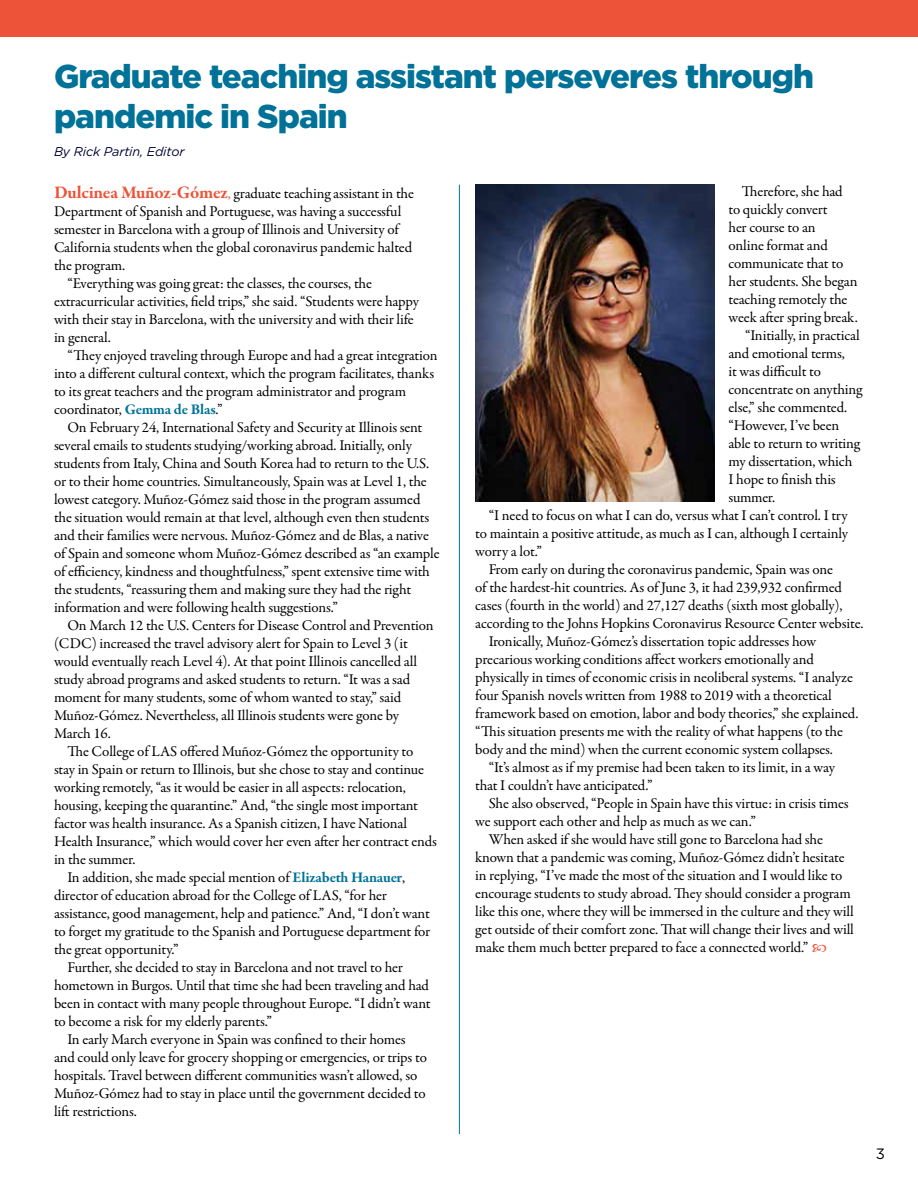
<style>
.page{position:relative;width:918px;height:1188px;background:#fff}
.page>*{position:absolute;margin:0;border:0;box-sizing:border-box;transform-origin:0 0}
.t1{font:900 33px/39.6px "Gotham";letter-spacing:-.03em;color:#007298}
.t2{font:15px "Garamond Premr Pro";letter-spacing:-.01em;color:#000}
.t3{font:15px "Gotham";color:#000}
.t4{font:italic 12.75px "Gotham";letter-spacing:-.01em;color:#003}
.s1{font-weight:700;font-size:18px;color:#ed5338}
.s2{color:#ed5338}
.s3{font-weight:700;color:#007298}
</style>
<div class="page">
<div style="left:0;top:0;width:918px;height:37px;background:#ed5338"></div>
<hr style="left:459px;top:185px;width:1px;height:949px;background:#007298">
<img style="left:475px;top:185px;width:240px;height:316px">
<h1 class="t1" style="left:54px;top:56px;width:762px">Graduate teaching assistant perseveres through pandemic in Spain</h1>
<p class="t4" style="left:54px;top:143px;width:132px">By Rick Partin, Editor</p>
<p class="t2" style="left:54px;top:184px;width:361px"><span class="s1">Dulcinea Muñoz-Gómez</span><span class="s2">,</span> graduate teaching assistant in the</p>
<p class="t2" style="left:54px;top:202px;width:349px">Department of Spanish and Portuguese, was having a successful</p>
<p class="t2" style="left:54px;top:220px;width:346px">semester in Barcelona with a group of Illinois and University of</p>
<p class="t2" style="left:54px;top:238px;width:360px">California students when the global coronavirus pandemic halted</p>
<p class="t2" style="left:54px;top:256px;width:73px">the program.</p>
<p class="t2" style="left:68px;top:274px;width:306px">“Everything was going great: the classes, the courses, the</p>
<p class="t2" style="left:54px;top:292px;width:366px">extracurricular activities, field trips,” she said. “Students were happy</p>
<p class="t2" style="left:54px;top:310px;width:361px">with their stay in Barcelona, with the university and with their life</p>
<p class="t2" style="left:54px;top:328px;width:58px">in general.</p>
<p class="t2" style="left:68px;top:346px;width:372px">“They enjoyed traveling through Europe and had a great integration</p>
<p class="t2" style="left:54px;top:364px;width:382px">into a different cultural context, which the program facilitates, thanks</p>
<p class="t2" style="left:54px;top:382px;width:354px">to its great teachers and the program administrator and program</p>
<p class="t2" style="left:54px;top:400px;width:170px">coordinator, <span class="s3">Gemma de Blas</span>.”</p>
<p class="t2" style="left:68px;top:418px;width:356px">On February 24, International Safety and Security at Illinois sent</p>
<p class="t2" style="left:54px;top:436px;width:359px">several emails to students studying/working abroad. Initially, only</p>
<p class="t2" style="left:54px;top:454px;width:377px">students from Italy, China and South Korea had to return to the U.S.</p>
<p class="t2" style="left:54px;top:472px;width:374px">or to their home countries. Simultaneously, Spain was at Level 1, the</p>
<p class="t2" style="left:54px;top:490px;width:368px">lowest category. Muñoz-Gómez said those in the program assumed</p>
<p class="t2" style="left:54px;top:508px;width:377px">the situation would remain at that level, although even then students</p>
<p class="t2" style="left:54px;top:526px;width:376px">and their families were nervous. Muñoz-Gómez and de Blas, a native</p>
<p class="t2" style="left:54px;top:544px;width:387px">of Spain and someone whom Muñoz-Gómez described as “an example</p>
<p class="t2" style="left:54px;top:562px;width:377px">of efficiency, kindness and thoughtfulness,” spent extensive time with</p>
<p class="t2" style="left:54px;top:580px;width:359px">the students, “reassuring them and making sure they had the right</p>
<p class="t2" style="left:54px;top:598px;width:286px">information and were following health suggestions.”</p>
<p class="t2" style="left:68px;top:616px;width:368px">On March 12 the U.S. Centers for Disease Control and Prevention</p>
<p class="t2" style="left:54px;top:634px;width:355px">(CDC) increased the travel advisory alert for Spain to Level 3 (it</p>
<p class="t2" style="left:54px;top:652px;width:365px">would eventually reach Level 4). At that point Illinois cancelled all</p>
<p class="t2" style="left:54px;top:670px;width:358px">study abroad programs and asked students to return. “It was a sad</p>
<p class="t2" style="left:54px;top:688px;width:349px">moment for many students, some of whom wanted to stay,” said</p>
<p class="t2" style="left:54px;top:706px;width:346px">Muñoz-Gómez. Nevertheless, all Illinois students were gone by</p>
<p class="t2" style="left:54px;top:724px;width:58px">March 16.</p>
<p class="t2" style="left:68px;top:742px;width:347px">The College of LAS offered Muñoz-Gómez the opportunity to</p>
<p class="t2" style="left:54px;top:760px;width:372px">stay in Spain or return to Illinois, but she chose to stay and continue</p>
<p class="t2" style="left:54px;top:778px;width:353px">working remotely, “as it would be easier in all aspects: relocation,</p>
<p class="t2" style="left:54px;top:796px;width:366px">housing, keeping the quarantine.” And, “the single most important</p>
<p class="t2" style="left:54px;top:814px;width:355px">factor was health insurance. As a Spanish citizen, I have National</p>
<p class="t2" style="left:54px;top:832px;width:384px">Health Insurance,” which would cover her even after her contract ends</p>
<p class="t2" style="left:54px;top:850px;width:83px">in the summer.</p>
<p class="t2" style="left:68px;top:868px;width:339px">In addition, she made special mention of <span class="s3">Elizabeth Hanauer</span>,</p>
<p class="t2" style="left:54px;top:886px;width:334px">director of education abroad for the College of LAS, “for her</p>
<p class="t2" style="left:54px;top:904px;width:377px">assistance, good management, help and patience.” And, “I don’t want</p>
<p class="t2" style="left:54px;top:922px;width:378px">to forget my gratitude to the Spanish and Portuguese department for</p>
<p class="t2" style="left:54px;top:940px;width:126px">the great opportunity.”</p>
<p class="t2" style="left:68px;top:958px;width:337px">Further, she decided to stay in Barcelona and not travel to her</p>
<p class="t2" style="left:54px;top:976px;width:377px">hometown in Burgos. Until that time she had been traveling and had</p>
<p class="t2" style="left:54px;top:994px;width:378px">been in contact with many people throughout Europe. “I didn’t want</p>
<p class="t2" style="left:54px;top:1012px;width:219px">to become a risk for my elderly parents.”</p>
<p class="t2" style="left:68px;top:1030px;width:340px">In early March everyone in Spain was confined to their homes</p>
<p class="t2" style="left:54px;top:1048px;width:374px">and could only leave for grocery shopping or emergencies, or trips to</p>
<p class="t2" style="left:54px;top:1066px;width:365px">hospitals. Travel between different communities wasn’t allowed, so</p>
<p class="t2" style="left:54px;top:1084px;width:373px">Muñoz-Gómez had to stay in place until the government decided to</p>
<p class="t2" style="left:54px;top:1102px;width:84px">lift restrictions.</p>
<p class="t2" style="left:742px;top:182px;width:102px">Therefore, she had</p>
<p class="t2" style="left:728px;top:200px;width:101px">to quickly convert</p>
<p class="t2" style="left:728px;top:218px;width:89px">her course to an</p>
<p class="t2" style="left:728px;top:236px;width:101px">online format and</p>
<p class="t2" style="left:728px;top:254px;width:116px">communicate that to</p>
<p class="t2" style="left:728px;top:272px;width:131px">her students. She began</p>
<p class="t2" style="left:728px;top:290px;width:120px">teaching remotely the</p>
<p class="t2" style="left:728px;top:308px;width:131px">week after spring break.</p>
<p class="t2" style="left:745px;top:326px;width:116px">“Initially, in practical</p>
<p class="t2" style="left:728px;top:344px;width:118px">and emotional terms,</p>
<p class="t2" style="left:728px;top:362px;width:94px">it was difficult to</p>
<p class="t2" style="left:728px;top:380px;width:135px">concentrate on anything</p>
<p class="t2" style="left:728px;top:398px;width:120px">else,” she commented.</p>
<p class="t2" style="left:728px;top:416px;width:112px">“However, I’ve been</p>
<p class="t2" style="left:728px;top:434px;width:133px">able to return to writing</p>
<p class="t2" style="left:728px;top:452px;width:125px">my dissertation, which</p>
<p class="t2" style="left:728px;top:470px;width:109px">I hope to finish this</p>
<p class="t2" style="left:728px;top:488px;width:48px">summer.</p>
<p class="t2" style="left:489px;top:506px;width:360px">“I need to focus on what I can do, versus what I can’t control. I try</p>
<p class="t2" style="left:475px;top:524px;width:374px">to maintain a positive attitude, as much as I can, although I certainly</p>
<p class="t2" style="left:475px;top:542px;width:68px">worry a lot.”</p>
<p class="t2" style="left:489px;top:560px;width:346px">From early on during the coronavirus pandemic, Spain was one</p>
<p class="t2" style="left:475px;top:578px;width:368px">of the hardest-hit countries. As of June 3, it had 239,932 confirmed</p>
<p class="t2" style="left:475px;top:596px;width:369px">cases (fourth in the world) and 27,127 deaths (sixth most globally),</p>
<p class="t2" style="left:475px;top:614px;width:390px">according to the Johns Hopkins Coronavirus Resource Center website.</p>
<p class="t2" style="left:489px;top:632px;width:329px">Ironically, Muñoz-Gómez’s dissertation topic addresses how</p>
<p class="t2" style="left:475px;top:650px;width:340px">precarious working conditions affect workers emotionally and</p>
<p class="t2" style="left:475px;top:668px;width:379px">physically in times of economic crisis in neoliberal systems. “I analyze</p>
<p class="t2" style="left:475px;top:686px;width:358px">four Spanish novels written from 1988 to 2019 with a theoretical</p>
<p class="t2" style="left:475px;top:704px;width:385px">framework based on emotion, labor and body theories,” she explained.</p>
<p class="t2" style="left:475px;top:722px;width:369px">“This situation presents me with the reality of what happens (to the</p>
<p class="t2" style="left:475px;top:740px;width:359px">body and the mind) when the current economic system collapses.</p>
<p class="t2" style="left:489px;top:758px;width:348px">“It’s almost as if my premise had been taken to its limit, in a way</p>
<p class="t2" style="left:475px;top:776px;width:179px">that I couldn’t have anticipated.”</p>
<p class="t2" style="left:489px;top:794px;width:361px">She also observed, “People in Spain have this virtue: in crisis times</p>
<p class="t2" style="left:475px;top:812px;width:282px">we support each other and help as much as we can.”</p>
<p class="t2" style="left:489px;top:830px;width:336px">When asked if she would have still gone to Barcelona had she</p>
<p class="t2" style="left:475px;top:848px;width:371px">known that a pandemic was coming, Muñoz-Gómez didn’t hesitate</p>
<p class="t2" style="left:475px;top:866px;width:369px">in replying, “I’ve made the most of the situation and I would like to</p>
<p class="t2" style="left:475px;top:884px;width:377px">encourage students to study abroad. They should consider a program</p>
<p class="t2" style="left:475px;top:902px;width:380px">like this one, where they will be immersed in the culture and they will</p>
<p class="t2" style="left:475px;top:920px;width:380px">get outside of their comfort zone. That will change their lives and will</p>
<p class="t2" style="left:475px;top:938px;width:335px">make them much better prepared to face a connected world.”</p>
<p class="t3" style="left:876px;top:1145px;width:11px">3</p>
</div>
